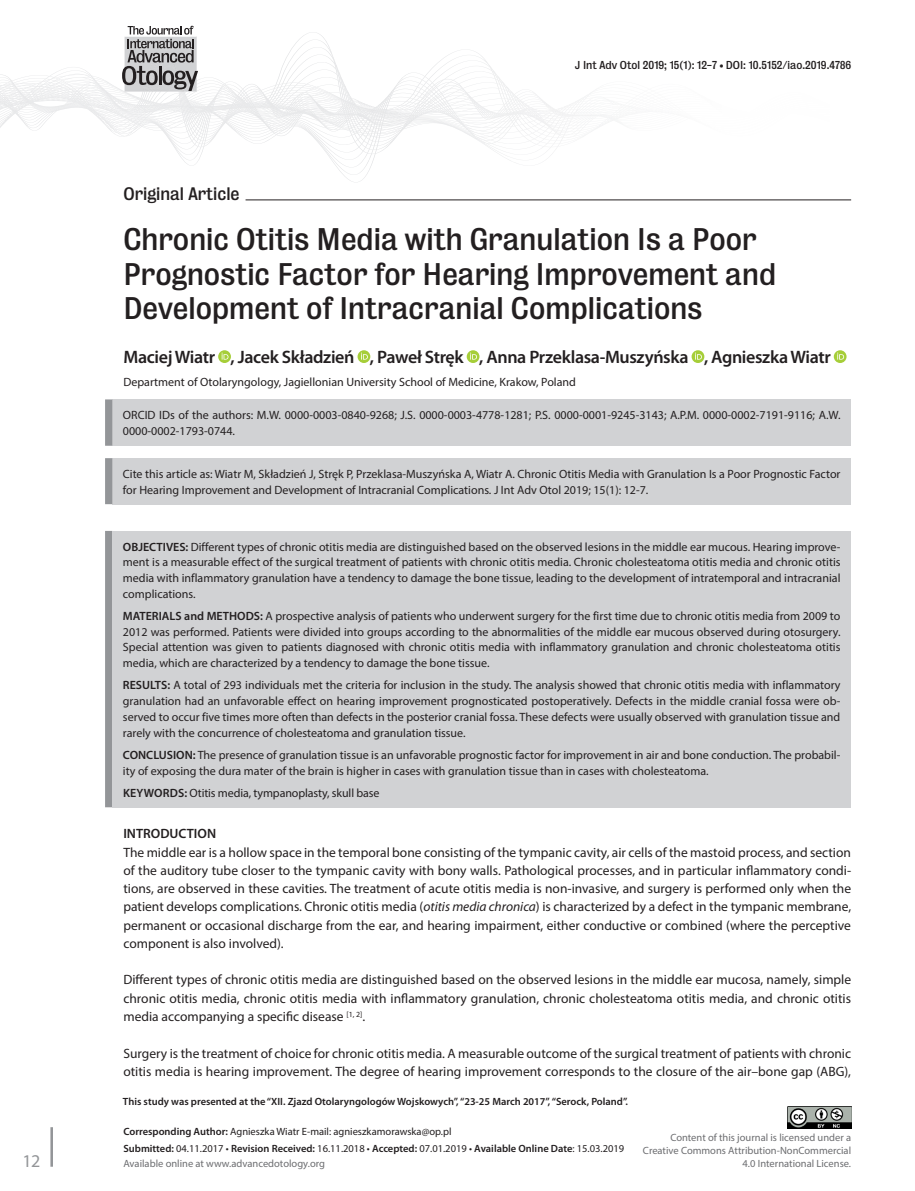
<style>
.page{position:relative;width:915px;height:1191px;background:#fff}
.page>*{position:absolute;margin:0;border:0;box-sizing:border-box;transform-origin:0 0}
.t1{font:28.5px/34.2px "Bureau Grot Five Three";color:#231f20}
.t2{font:600 18px "Myriad Pro";letter-spacing:-.02em;color:#231f20}
.t3{font:18px "Myriad Pro";color:#939598}
.t4{font:16.5px "Bureau Grot Five Three";color:#231f20}
.t5{font:13.5px/18.3px "Myriad Pro";color:#231f20;text-align:justify}
.t6{font:600 13.5px "Myriad Pro";color:#231f20}
.t7{font:12px/15.8px "Myriad Pro";color:#231f20;text-align:justify}
.t8{font:600 10.5px "Myriad Pro";color:#231f20}
.t9{font:10.5px "Myriad Pro";color:#6c6d70}
.t10{font:10.5px "Myriad Pro";color:#231f20}
.t11{font:10.5px "Bureau Grot Five Three";color:#231f20}
.s1{font-size:6px}
.s2{font-weight:600}
.s3{font-style:italic}
.s4{font-weight:400}
</style>
<div class="page">
<svg style="left:0;top:25px;width:613px;height:140px"></svg>
<hr style="left:245px;top:199px;width:605px;height:1px;background:#231f20">
<div style="left:105px;top:531px;width:7px;height:276px;background:#939598"></div>
<div style="left:112px;top:531px;width:738px;height:276px;background:#d1d2d4"></div>
<svg style="left:218px;top:350px;width:13px;height:13px"></svg>
<svg style="left:357px;top:350px;width:13px;height:13px"></svg>
<svg style="left:466px;top:350px;width:13px;height:13px"></svg>
<svg style="left:691px;top:350px;width:13px;height:13px"></svg>
<svg style="left:833px;top:350px;width:13px;height:13px"></svg>
<div style="left:112px;top:400px;width:738px;height:46px;background:#d1d2d4"></div>
<div style="left:105px;top:399px;width:7px;height:47px;background:#939598"></div>
<div style="left:112px;top:458px;width:738px;height:46px;background:#d1d2d4"></div>
<div style="left:105px;top:458px;width:7px;height:46px;background:#939598"></div>
<hr style="left:50px;top:1127px;width:3px;height:39px;background:#939598">
<img style="left:787px;top:1106px;width:63px;height:22px">
<p class="t3" style="left:22px;top:1149px;width:20px">12</p>
<p class="t4" style="left:123px;top:184px;width:118px">Original Article</p>
<p class="t11" style="left:574px;top:59px;width:278px">J Int Adv Otol 2019; 15(1): 12-7 <span class="s1">•</span> DOI: 10.5152/iao.2019.4786</p>
<p class="t1" style="left:123px;top:222px;width:654px">Chronic Otitis Media with Granulation Is a Poor<br>Prognostic Factor for Hearing Improvement and<br>Development of Intracranial Complications</p>
<p class="t2" style="left:123px;top:345px;width:708px">Maciej Wiatr , Jacek Składzień , Paweł Stręk , Anna Przeklasa-Muszyńska , Agnieszka Wiatr</p>
<p class="t7" style="left:123px;top:374px;width:454px">Department of Otolaryngology, Jagiellonian University School of Medicine, Krakow, Poland</p>
<p class="t7" style="left:123px;top:407px;width:718px">ORCID IDs of the authors: M.W. 0000-0003-0840-9268; J.S. 0000-0003-4778-1281; P.S. 0000-0001-9245-3143; A.P.M. 0000-0002-7191-9116; A.W.<br>0000-0002-1793-0744.</p>
<p class="t7" style="left:123px;top:466px;width:718px">Cite this article as: Wiatr M, Składzień J, Stręk P, Przeklasa-Muszyńska A, Wiatr A. Chronic Otitis Media with Granulation Is a Poor Prognostic Factor for Hearing Improvement and Development of Intracranial Complications. J Int Adv Otol 2019; 15(1): 12-7.</p>
<p class="t7" style="left:123px;top:538px;width:718px"><span class="s2">OBJECTIVES:</span> Different types of chronic otitis media are distinguished based on the observed lesions in the middle ear mucous. Hearing improve&shy;ment is a measurable effect of the surgical treatment of patients with chronic otitis media. Chronic cholesteatoma otitis media and chronic otitis media with inflammatory granulation have a tendency to damage the bone tissue, leading to the development of intratemporal and intracranial complications.</p>
<p class="t7" style="left:123px;top:608px;width:718px"><span class="s2">MATERIALS and METHODS:</span> A prospective analysis of patients who underwent surgery for the first time due to chronic otitis media from 2009 to 2012 was performed. Patients were divided into groups according to the abnormalities of the middle ear mucous observed during otosurgery.<br>Special attention was given to patients diagnosed with chronic otitis media with inflammatory granulation and chronic cholesteatoma otitis media, which are characterized by a tendency to damage the bone tissue.</p>
<p class="t7" style="left:123px;top:677px;width:718px"><span class="s2">RESULTS:</span> A total of 293 individuals met the criteria for inclusion in the study. The analysis showed that chronic otitis media with inflammatory granulation had an unfavorable effect on hearing improvement prognosticated postoperatively. Defects in the middle cranial fossa were ob&shy;served to occur five times more often than defects in the posterior cranial fossa. These defects were usually observed with granulation tissue and rarely with the concurrence of cholesteatoma and granulation tissue.</p>
<p class="t7" style="left:123px;top:746px;width:718px"><span class="s2">CONCLUSION:</span> The presence of granulation tissue is an unfavorable prognostic factor for improvement in air and bone conduction. The probabil&shy;ity of exposing the dura mater of the brain is higher in cases with granulation tissue than in cases with cholesteatoma.</p>
<p class="t7" style="left:123px;top:784px;width:258px"><span class="s2">KEYWORDS:</span> Otitis media, tympanoplasty, skull base</p>
<p class="t6" style="left:123px;top:825px;width:94px">INTRODUCTION</p>
<p class="t5" style="left:123px;top:842px;width:729px">The middle ear is a hollow space in the temporal bone consisting of the tympanic cavity, air cells of the mastoid process, and section of the auditory tube closer to the tympanic cavity with bony walls. Pathological processes, and in particular inflammatory condi&shy;tions, are observed in these cavities. The treatment of acute otitis media is non-invasive, and surgery is performed only when the patient develops complications. Chronic otitis media (<span class="s3">otitis media chronica</span>) is characterized by a defect in the tympanic membrane, permanent or occasional discharge from the ear, and hearing impairment, either conductive or combined (where the perceptive component is also involved).</p>
<p class="t5" style="left:123px;top:970px;width:729px">Different types of chronic otitis media are distinguished based on the observed lesions in the middle ear mucosa, namely, simple chronic otitis media, chronic otitis media with inflammatory granulation, chronic cholesteatoma otitis media, and chronic otitis media accompanying a specific disease <sup>[1,</sup> <sup>2]</sup>.</p>
<p class="t5" style="left:123px;top:1043px;width:729px">Surgery is the treatment of choice for chronic otitis media. A measurable outcome of the surgical treatment of patients with chronic otitis media is hearing improvement. The degree of hearing improvement corresponds to the closure of the air–bone gap (ABG),</p>
<p class="t8" style="left:123px;top:1095px;width:506px">This study was presented at the “XII. Zjazd Otolaryngologów Wojskowych”, “23-25 March 2017”, “Serock, Poland”.</p>
<p class="t10" style="left:123px;top:1125px;width:329px"><span class="s2">Corresponding Author:</span> Agnieszka Wiatr E-mail: agnieszkamorawska@op.pl</p>
<p class="t8" style="left:123px;top:1141px;width:502px">Submitted: <span class="s4">04.11.2017 •</span> Revision Received: <span class="s4">16.11.2018 •</span> Accepted: <span class="s4">07.01.2019 •</span> Available Online Date<span class="s4">: 15.03.2019</span></p>
<p class="t9" style="left:123px;top:1157px;width:203px">Available online at www.advancedotology.org</p>
<p class="t9" style="left:670px;top:1131px;width:182px">Content of this journal is licensed under a</p>
<p class="t9" style="left:642px;top:1144px;width:210px">Creative Commons Attribution-NonCommercial</p>
<p class="t9" style="left:742px;top:1157px;width:110px">4.0 International License.</p>
</div>
